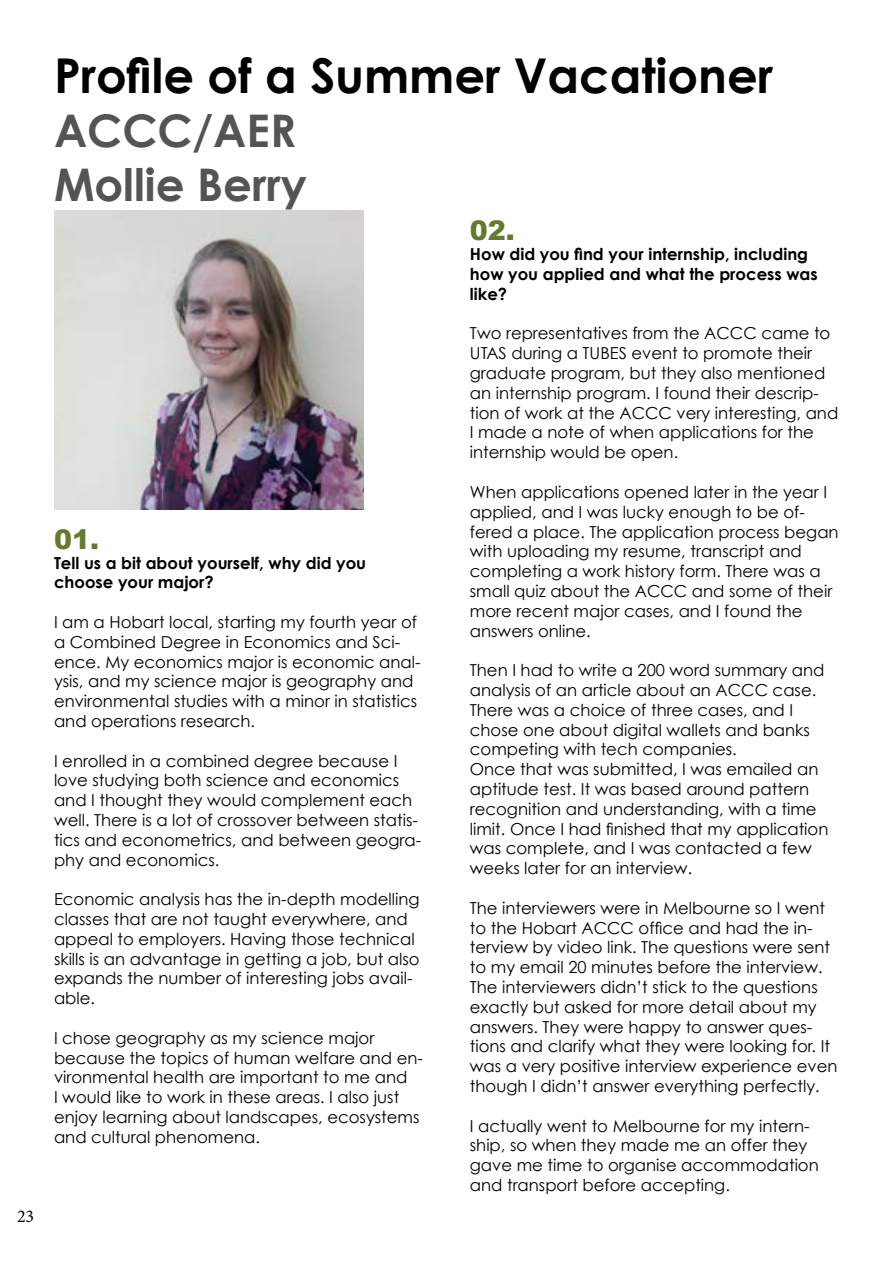
<style>
.page{position:relative;width:893px;height:1263px;background:#fff}
.page>*{position:absolute;margin:0;border:0;box-sizing:border-box;transform-origin:0 0}
.t1{font:700 48px "Century Gothic";color:#000}
.t2{font:700 45px/54px "Century Gothic";color:#555454}
.t3{font:900 27px "Arial";color:#647a2e}
.t4{font:18px "Minion Pro";color:#000}
.t5{font:16.5px/19.8px "Century Gothic";color:#000}
.t6{font:700 16.5px/19.8px "Century Gothic";color:#000}
</style>
<div class="page">
<img style="left:54px;top:211px;width:310px;height:299px">
<p class="t4" style="left:17px;top:1204px;width:19px">23</p>
<h1 class="t1" style="left:54px;top:45px;width:721px">Profile of a Summer Vacationer</h1>
<h2 class="t2" style="left:54px;top:103px;width:254px">ACCC/AER<br>Mollie Berry</h2>
<h3 class="t3" style="left:54px;top:519px;width:47px">01.</h3>
<p class="t6" style="left:54px;top:552px;width:314px">Tell us a bit about yourself, why did you choose your major?</p>
<p class="t5" style="left:54px;top:612px;width:368px">I am a Hobart local, starting my fourth year of a Combined Degree in Economics and Sci&shy;ence. My economics major is economic anal&shy;ysis, and my science major is geography and environmental studies with a minor in statistics and operations research.</p>
<p class="t5" style="left:54px;top:750px;width:369px">I enrolled in a combined degree because I love studying both science and economics and I thought they would complement each well. There is a lot of crossover between statis&shy;tics and econometrics, and between geogra&shy;phy and economics.</p>
<p class="t5" style="left:54px;top:889px;width:367px">Economic analysis has the in-depth modelling classes that are not taught everywhere, and appeal to employers. Having those technical skills is an advantage in getting a job, but also expands the number of interesting jobs avail&shy;able.</p>
<p class="t5" style="left:54px;top:1028px;width:371px">I chose geography as my science major because the topics of human welfare and en&shy;vironmental health are important to me and<br>I would like to work in these areas. I also just enjoy learning about landscapes, ecosystems and cultural phenomena.</p>
<h3 class="t3" style="left:470px;top:211px;width:47px">02.</h3>
<p class="t6" style="left:470px;top:244px;width:349px">How did you find your internship, including how you applied and what the process was like?</p>
<p class="t5" style="left:470px;top:323px;width:370px">Two representatives from the ACCC came to UTAS during a TUBES event to promote their graduate program, but they also mentioned an internship program. I found their descrip&shy;tion of work at the ACCC very interesting, and I made a note of when applications for the internship would be open.</p>
<p class="t5" style="left:470px;top:482px;width:370px">When applications opened later in the year I applied, and I was lucky enough to be of&shy;fered a place. The application process began with uploading my resume, transcript and completing a work history form. There was a small quiz about the ACCC and some of their more recent major cases, and I found the answers online.</p>
<p class="t5" style="left:470px;top:660px;width:360px">Then I had to write a 200 word summary and analysis of an article about an ACCC case.<br>There was a choice of three cases, and I chose one about digital wallets and banks competing with tech companies.<br>Once that was submitted, I was emailed an aptitude test. It was based around pattern recognition and understanding, with a time limit. Once I had finished that my application was complete, and I was contacted a few weeks later for an interview.</p>
<p class="t5" style="left:470px;top:898px;width:369px">The interviewers were in Melbourne so I went to the Hobart ACCC office and had the in&shy;terview by video link. The questions were sent to my email 20 minutes before the interview.<br>The interviewers didn’t stick to the questions exactly but asked for more detail about my answers. They were happy to answer ques&shy;tions and clarify what they were looking for. It was a very positive interview experience even though I didn’t answer everything perfectly.</p>
<p class="t5" style="left:470px;top:1115px;width:350px">I actually went to Melbourne for my intern&shy;ship, so when they made me an offer they gave me time to organise accommodation and transport before accepting.</p>
</div>
